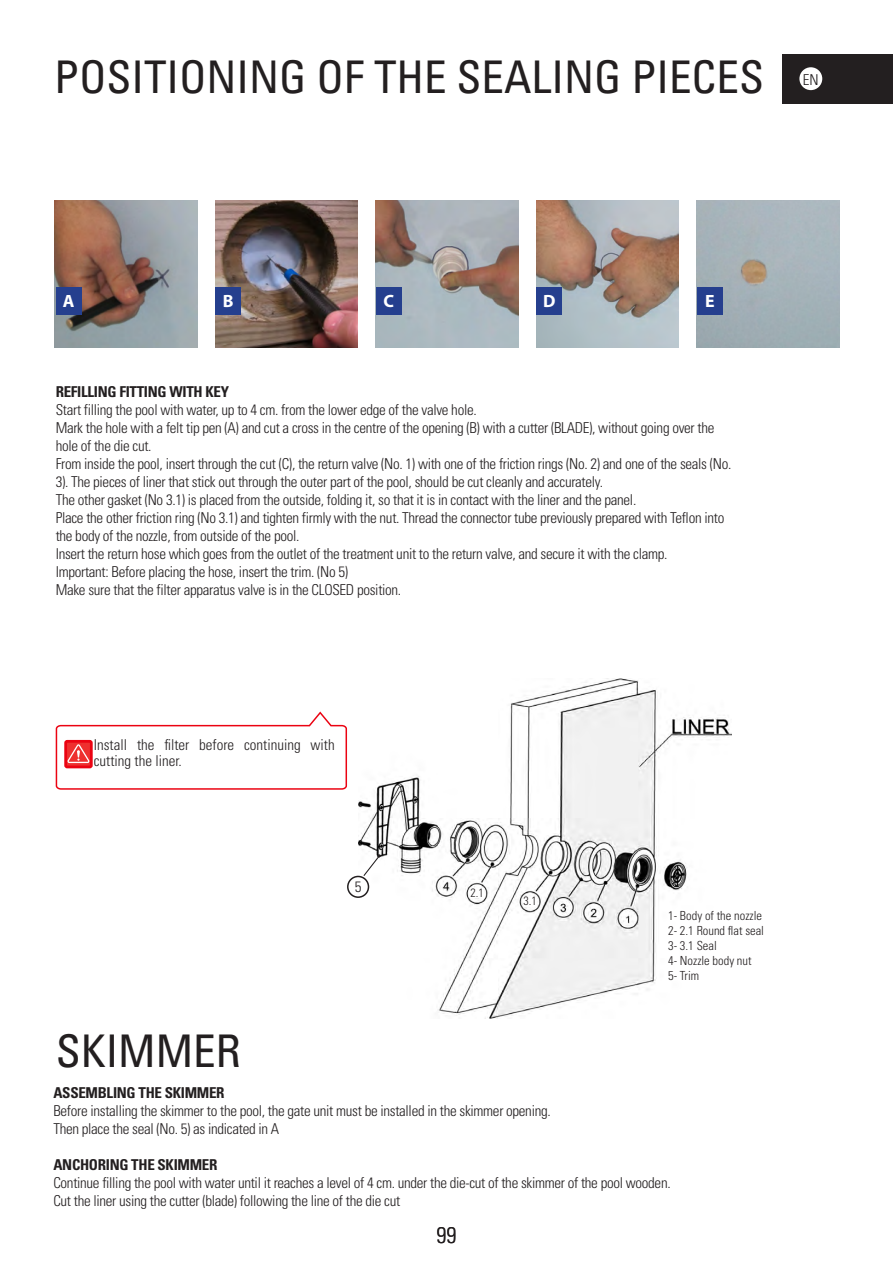
<style>
.page{position:relative;width:893px;height:1263px;background:#fff}
.page>*{position:absolute;margin:0;border:0;box-sizing:border-box;transform-origin:0 0}
.t1{font:condensed 45px "Univers LT Std";color:#231f20}
.t2{font:300 condensed 22.5px "Univers LT Std";color:#231f20}
.t3{font:700 17.85px "Myriad Pro";color:#fff}
.t4{font:300 condensed 15px/18px "Univers";letter-spacing:-.02em;color:#231f20}
.t5{font:700 condensed 15px "Univers LT Std";letter-spacing:-.02em;color:#231f20}
.t6{font:300 condensed 15px/16.5px "Univers LT Std";color:#231f20}
.t7{font:300 condensed 12.45px/15px "Univers LT Std";color:#231f20}
.t8{font:300 condensed 12px "Univers";color:#231f20}
</style>
<div class="page">
<div style="left:783px;top:54px;width:110px;height:49px;background:#231f20"></div>
<div style="left:799px;top:67px;width:23px;height:23px;background:#fff;border-radius:50%"></div>
<img style="left:358px;top:678px;width:373px;height:340px">
<div style="left:348px;top:876px;width:20px;height:21px;background:#fff;border-radius:50%"></div>
<div style="left:347px;top:876px;width:22px;height:22px;border:2px solid #231f20;border-radius:50%"></div>
<div style="left:523px;top:897px;width:14px;height:9px;background:#fff"></div>
<div style="left:470px;top:888px;width:14px;height:10px;background:#fff"></div>
<svg style="left:362px;top:854px;width:19px;height:23px"></svg>
<img style="left:55px;top:200px;width:142px;height:148px">
<img style="left:215px;top:200px;width:143px;height:148px">
<img style="left:376px;top:200px;width:142px;height:148px">
<img style="left:536px;top:200px;width:143px;height:148px">
<img style="left:697px;top:200px;width:142px;height:148px">
<div style="left:56px;top:287px;width:25px;height:28px;background:#253f8e"></div>
<div style="left:215px;top:287px;width:26px;height:28px;background:#253f8e"></div>
<div style="left:376px;top:287px;width:25px;height:28px;background:#253f8e"></div>
<div style="left:536px;top:287px;width:26px;height:28px;background:#253f8e"></div>
<div style="left:697px;top:287px;width:26px;height:28px;background:#253f8e"></div>
<svg style="left:55px;top:711px;width:293px;height:79px"></svg>
<div style="left:64px;top:740px;width:29px;height:28px;border:3px solid #eb0312;border-radius:2px"></div>
<h1 class="t1" style="left:54px;top:48px;width:712px">POSITIONING OF THE SEALING PIECES</h1>
<p class="t4" style="left:803px;top:71px;width:17px">EN</p>
<p class="t3" style="left:63px;top:290px;width:13px">A</p>
<p class="t3" style="left:223px;top:290px;width:12px">B</p>
<p class="t3" style="left:383px;top:290px;width:12px">C</p>
<p class="t3" style="left:543px;top:290px;width:14px">D</p>
<p class="t3" style="left:705px;top:290px;width:11px">E</p>
<p class="t5" style="left:56px;top:382px;width:175px">REFILLING FITTING WITH KEY</p>
<p class="t4" style="left:56px;top:400px;width:677px">Start filling the pool with water, up to 4 cm. from the lower edge of the valve hole.<br>Mark the hole with a felt tip pen (A) and cut a cross in the centre of the opening (B) with a cutter (BLADE), without going over the hole of the die cut.<br>From inside the pool, insert through the cut (C), the return valve (No. 1) with one of the friction rings (No. 2) and one of the seals (No.<br>3). The pieces of liner that stick out through the outer part of the pool, should be cut cleanly and accurately.<br>The other gasket (No 3.1) is placed from the outside, folding it, so that it is in contact with the liner and the panel.<br>Place the other friction ring (No 3.1) and tighten firmly with the nut. Thread the connector tube previously prepared with Teflon into the body of the nozzle, from outside of the pool.<br>Insert the return hose which goes from the outlet of the treatment unit to the return valve, and secure it with the clamp.<br>Important: Before placing the hose, insert the trim. (No 5)<br>Make sure that the filter apparatus valve is in the CLOSED position.</p>
<p class="t6" style="left:94px;top:736px;width:242px">Install the filter before continuing with cutting the liner.</p>
<p class="t4" style="left:355px;top:877px;width:8px">5</p>
<h1 class="t1" style="left:56px;top:1023px;width:187px">SKIMMER</h1>
<p class="t8" style="left:470px;top:885px;width:15px">2.1</p>
<p class="t8" style="left:523px;top:894px;width:15px">3.1</p>
<p class="t7" style="left:668px;top:908px;width:97px">1- Body of the nozzle<br>2- 2.1 Round flat seal<br>3- 3.1 Seal<br>4- Nozzle body nut<br>5- Trim</p>
<p class="t5" style="left:53px;top:1084px;width:173px">ASSEMBLING THE SKIMMER</p>
<p class="t4" style="left:53px;top:1102px;width:499px">Before installing the skimmer to the pool, the gate unit must be installed in the skimmer opening.<br>Then place the seal (No. 5) as indicated in A</p>
<p class="t5" style="left:53px;top:1156px;width:166px">ANCHORING THE SKIMMER</p>
<p class="t4" style="left:53px;top:1174px;width:619px">Continue filling the pool with water until it reaches a level of 4 cm. under the die-cut of the skimmer of the pool wooden.<br>Cut the liner using the cutter (blade) following the line of the die cut</p>
<h2 class="t2" style="left:436px;top:1221px;width:21px">99</h2>
</div>
